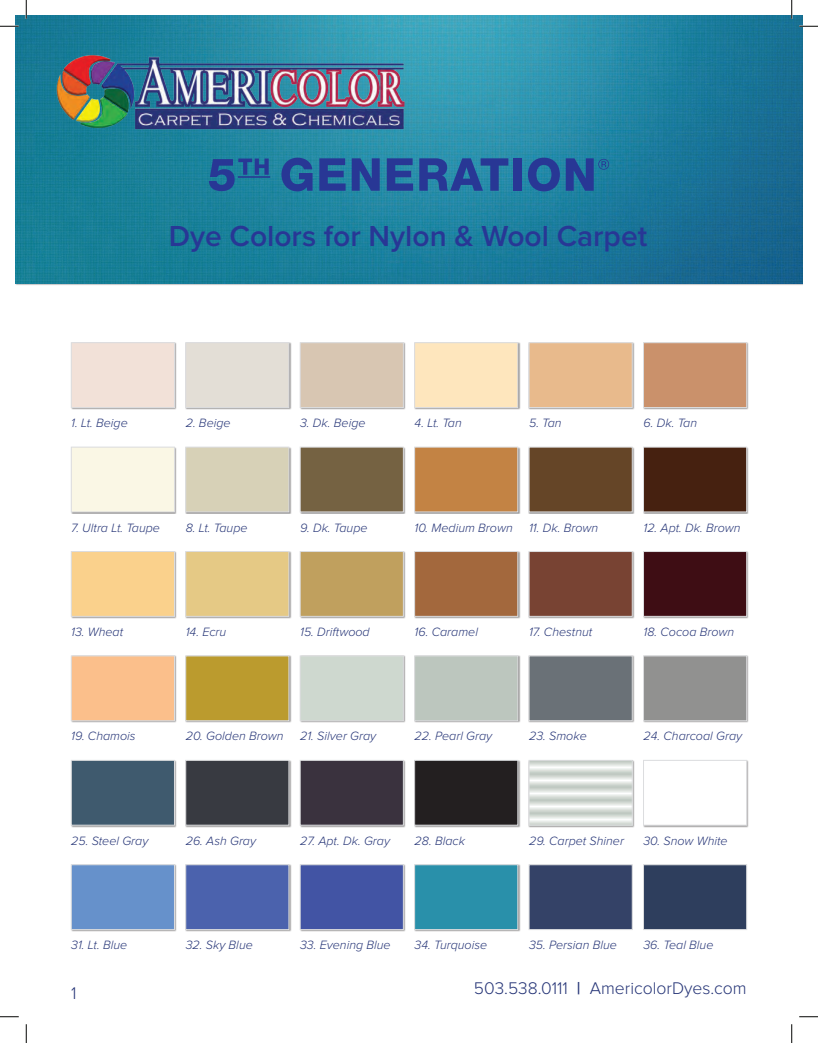
<style>
.page{position:relative;width:818px;height:1043px;background:#fff}
.page>*{position:absolute;margin:0;border:0;box-sizing:border-box;transform-origin:0 0}
.t1{font:600 30px "Proxima Nova";color:#283795}
.t2{font:300 17.5px "Proxima Nova";color:#263577}
.t3{font:italic 300 12.5px "Proxima Nova";color:#263577}
.s1{font-weight:600}
</style>
<div class="page">
<img style="left:15px;top:15px;width:787px;height:268px">
<div style="left:71px;top:342px;width:106px;height:68px;background:#231f20;opacity:.5"></div>
<div style="left:71px;top:342px;width:103px;height:65px;background:#f2e1d8;border:1px solid #dcdddf"></div>
<div style="left:71px;top:446px;width:106px;height:68px;background:#231f20;opacity:.5"></div>
<div style="left:71px;top:447px;width:103px;height:65px;background:#faf7e5;border:1px solid #dcdddf"></div>
<div style="left:71px;top:551px;width:106px;height:67px;background:#231f20;opacity:.5"></div>
<div style="left:71px;top:551px;width:103px;height:65px;background:#fad18c;border:1px solid #dcdddf"></div>
<div style="left:71px;top:655px;width:106px;height:68px;background:#231f20;opacity:.5"></div>
<div style="left:71px;top:656px;width:103px;height:65px;background:#fbbf8b;border:1px solid #dcdddf"></div>
<div style="left:71px;top:759px;width:106px;height:68px;background:#231f20;opacity:.5"></div>
<div style="left:71px;top:760px;width:103px;height:65px;background:#3f5a6e;border:1px solid #dcdddf"></div>
<div style="left:71px;top:864px;width:106px;height:68px;background:#231f20;opacity:.5"></div>
<div style="left:71px;top:864px;width:103px;height:65px;background:#6691cb;border:1px solid #dcdddf"></div>
<div style="left:185px;top:342px;width:106px;height:68px;background:#231f20;opacity:.5"></div>
<div style="left:186px;top:342px;width:103px;height:65px;background:#e3ded6"></div>
<div style="left:185px;top:446px;width:106px;height:68px;background:#b4b3b4"></div>
<div style="left:186px;top:447px;width:103px;height:65px;background:#d7d1b7;border:1px solid #dcdddf"></div>
<div style="left:185px;top:551px;width:106px;height:67px;background:#231f20;opacity:.5"></div>
<div style="left:186px;top:551px;width:103px;height:65px;background:#e5c985;border:1px solid #dcdddf"></div>
<div style="left:185px;top:655px;width:106px;height:68px;background:#bebdbe"></div>
<div style="left:186px;top:656px;width:103px;height:65px;background:#bb9b2e;border:1px solid #dcdddf"></div>
<div style="left:185px;top:759px;width:106px;height:68px;background:#231f20;opacity:.5"></div>
<div style="left:186px;top:760px;width:103px;height:65px;background:#383a41;border:1px solid #dcdddf"></div>
<div style="left:185px;top:864px;width:106px;height:68px;background:#231f20;opacity:.5"></div>
<div style="left:186px;top:864px;width:103px;height:65px;background:#4b62ad;border:1px solid #dcdddf"></div>
<div style="left:299px;top:342px;width:107px;height:68px;background:#231f20;opacity:.5"></div>
<div style="left:300px;top:342px;width:103px;height:65px;background:#d8c6b2;border:1px solid #dcdddf"></div>
<div style="left:299px;top:446px;width:107px;height:68px;background:#231f20;opacity:.5"></div>
<div style="left:300px;top:447px;width:103px;height:65px;background:#756242;border:1px solid #dcdddf"></div>
<div style="left:299px;top:551px;width:107px;height:67px;background:#231f20;opacity:.5"></div>
<div style="left:300px;top:551px;width:103px;height:65px;background:#c0a05e;border:1px solid #dcdddf"></div>
<div style="left:299px;top:655px;width:107px;height:68px;background:#231f20;opacity:.5"></div>
<div style="left:300px;top:656px;width:103px;height:65px;background:#ced8cf"></div>
<div style="left:299px;top:759px;width:107px;height:68px;background:#231f20;opacity:.5"></div>
<div style="left:300px;top:760px;width:103px;height:65px;background:#3a323e;border:1px solid #dcdddf"></div>
<div style="left:299px;top:864px;width:107px;height:68px;background:#231f20;opacity:.5"></div>
<div style="left:300px;top:864px;width:103px;height:65px;background:#4254a4;border:1px solid #dcdddf"></div>
<div style="left:414px;top:342px;width:106px;height:68px;background:#231f20;opacity:.5"></div>
<div style="left:414px;top:342px;width:104px;height:65px;background:#fee6bd;border:1px solid #dcdddf"></div>
<div style="left:414px;top:446px;width:106px;height:68px;background:#b4b3b4"></div>
<div style="left:414px;top:447px;width:104px;height:65px;background:#c38344;border:1px solid #dcdddf"></div>
<div style="left:414px;top:551px;width:106px;height:67px;background:#231f20;opacity:.5"></div>
<div style="left:414px;top:551px;width:104px;height:65px;background:#a3683d;border:1px solid #dcdddf"></div>
<div style="left:414px;top:655px;width:106px;height:68px;background:#231f20;opacity:.5"></div>
<div style="left:414px;top:656px;width:104px;height:65px;background:#bcc6be;border:1px solid #dcdddf"></div>
<div style="left:414px;top:759px;width:106px;height:68px;background:#231f20;opacity:.5"></div>
<div style="left:414px;top:760px;width:104px;height:65px;background:#231f20"></div>
<div style="left:414px;top:760px;width:104px;height:65px;border:1px solid #dcdddf"></div>
<div style="left:414px;top:864px;width:106px;height:68px;background:#231f20;opacity:.5"></div>
<div style="left:414px;top:864px;width:104px;height:65px;background:#2990aa;border:1px solid #dcdddf"></div>
<div style="left:528px;top:342px;width:106px;height:68px;background:#231f20;opacity:.5"></div>
<div style="left:529px;top:342px;width:103px;height:65px;background:#e8ba8c;border:1px solid #dcdddf"></div>
<div style="left:528px;top:446px;width:106px;height:68px;background:#231f20;opacity:.5"></div>
<div style="left:529px;top:447px;width:103px;height:65px;background:#654527"></div>
<div style="left:528px;top:551px;width:106px;height:67px;background:#d0cfd0"></div>
<div style="left:529px;top:551px;width:103px;height:65px;background:#784333;border:1px solid #dcdddf"></div>
<div style="left:528px;top:655px;width:106px;height:68px;background:#231f20;opacity:.5"></div>
<div style="left:529px;top:656px;width:103px;height:65px;background:#6a7177;border:1px solid #dcdddf"></div>
<div style="left:528px;top:759px;width:106px;height:68px;background:#231f20;opacity:.5"></div>
<svg style="left:531px;top:762px;width:99px;height:61px"></svg>
<div style="left:529px;top:760px;width:103px;height:65px;border:1px solid #dcdddf"></div>
<div style="left:529px;top:864px;width:103px;height:65px;background:#344267;border:1px solid #dcdddf"></div>
<div style="left:643px;top:342px;width:106px;height:68px;background:#231f20;opacity:.5"></div>
<div style="left:643px;top:342px;width:103px;height:65px;background:#ca916b;border:1px solid #dcdddf"></div>
<div style="left:643px;top:446px;width:106px;height:68px;background:#c0bebd"></div>
<div style="left:643px;top:447px;width:103px;height:65px;background:#462110"></div>
<div style="left:643px;top:551px;width:106px;height:67px;background:#231f20;opacity:.5"></div>
<div style="left:643px;top:551px;width:103px;height:65px;background:#3e0d14;border:1px solid #dcdddf"></div>
<div style="left:643px;top:655px;width:106px;height:68px;background:#231f20;opacity:.5"></div>
<div style="left:643px;top:656px;width:103px;height:65px;background:#919190;border:1px solid #dcdddf"></div>
<div style="left:643px;top:759px;width:106px;height:68px;background:#231f20;opacity:.5"></div>
<div style="left:643px;top:760px;width:103px;height:65px;background:#fff;border:1px solid #dcdddf"></div>
<div style="left:643px;top:864px;width:103px;height:65px;background:#2e3e5d;border:1px solid #dcdddf"></div>
<svg style="left:0;top:25px;width:19px;height:2px"></svg>
<svg style="left:799px;top:25px;width:19px;height:2px"></svg>
<svg style="left:0;top:1016px;width:19px;height:1px"></svg>
<svg style="left:799px;top:1016px;width:19px;height:1px"></svg>
<svg style="left:25px;top:0;width:2px;height:19px"></svg>
<svg style="left:25px;top:1024px;width:2px;height:18px"></svg>
<svg style="left:790px;top:0;width:2px;height:19px"></svg>
<svg style="left:791px;top:1024px;width:1px;height:18px"></svg>
<svg style="left:209px;top:158px;width:60px;height:33px;background:#21649a"></svg>
<hr style="left:238px;top:176px;width:32px;height:1px;background:#293795">
<svg style="left:281px;top:158px;width:31px;height:33px"></svg>
<svg style="left:319px;top:158px;width:26px;height:33px"></svg>
<svg style="left:352px;top:158px;width:27px;height:33px"></svg>
<svg style="left:387px;top:158px;width:26px;height:33px"></svg>
<svg style="left:419px;top:158px;width:89px;height:33px;background:#285d9e"></svg>
<div style="left:513px;top:158px;width:9px;height:33px;background:#283795"></div>
<svg style="left:528px;top:158px;width:81px;height:33px;background:#235d9c"></svg>
<img style="left:57px;top:53px;width:348px;height:78px">
<h1 class="t1" style="left:169px;top:214px;width:480px">Dye Colors for Nylon &amp; Wool Carpet</h1>
<p class="t3" style="left:71px;top:416px;width:58px">1. Lt. Beige</p>
<p class="t3" style="left:186px;top:416px;width:46px">2. Beige</p>
<p class="t3" style="left:300px;top:416px;width:67px">3. Dk. Beige</p>
<p class="t3" style="left:414px;top:416px;width:49px">4. Lt. Tan</p>
<p class="t3" style="left:529px;top:416px;width:34px">5. Tan</p>
<p class="t3" style="left:643px;top:416px;width:55px">6. Dk. Tan</p>
<p class="t3" style="left:71px;top:520px;width:90px">7. Ultra Lt. Taupe</p>
<p class="t3" style="left:186px;top:520px;width:63px">8. Lt. Taupe</p>
<p class="t3" style="left:300px;top:520px;width:69px">9. Dk. Taupe</p>
<p class="t3" style="left:414px;top:520px;width:100px">10. Medium Brown</p>
<p class="t3" style="left:529px;top:520px;width:71px">11. Dk. Brown</p>
<p class="t3" style="left:643px;top:520px;width:99px">12. Apt. Dk. Brown</p>
<p class="t3" style="left:71px;top:625px;width:53px">13. Wheat</p>
<p class="t3" style="left:186px;top:625px;width:42px">14. Ecru</p>
<p class="t3" style="left:300px;top:625px;width:71px">15. Driftwood</p>
<p class="t3" style="left:414px;top:625px;width:65px">16. Caramel</p>
<p class="t3" style="left:529px;top:625px;width:65px">17. Chestnut</p>
<p class="t3" style="left:643px;top:625px;width:92px">18. Cocoa Brown</p>
<p class="t3" style="left:71px;top:729px;width:66px">19. Chamois</p>
<p class="t3" style="left:186px;top:729px;width:99px">20. Golden Brown</p>
<p class="t3" style="left:300px;top:729px;width:78px">21. Silver Gray</p>
<p class="t3" style="left:414px;top:729px;width:79px">22. Pearl Gray</p>
<p class="t3" style="left:529px;top:729px;width:59px">23. Smoke</p>
<p class="t3" style="left:643px;top:729px;width:100px">24. Charcoal Gray</p>
<p class="t3" style="left:71px;top:833px;width:79px">25. Steel Gray</p>
<p class="t3" style="left:186px;top:833px;width:72px">26. Ash Gray</p>
<p class="t3" style="left:300px;top:833px;width:91px">27. Apt. Dk. Gray</p>
<p class="t3" style="left:414px;top:833px;width:52px">28. Black</p>
<p class="t3" style="left:529px;top:833px;width:96px">29. Carpet Shiner</p>
<p class="t3" style="left:643px;top:833px;width:86px">30. Snow White</p>
<p class="t3" style="left:71px;top:938px;width:57px">31. Lt. Blue</p>
<p class="t3" style="left:186px;top:938px;width:69px">32. Sky Blue</p>
<p class="t3" style="left:300px;top:938px;width:92px">33. Evening Blue</p>
<p class="t3" style="left:414px;top:938px;width:74px">34. Turquoise</p>
<p class="t3" style="left:529px;top:938px;width:89px">35. Persian Blue</p>
<p class="t3" style="left:643px;top:938px;width:71px">36. Teal Blue</p>
<h2 class="t2" style="left:71px;top:983px;width:7px">1</h2>
<h2 class="t2" style="left:474px;top:978px;width:274px">503.538.0111 <span class="s1">|</span> AmericolorDyes.com</h2>
</div>
